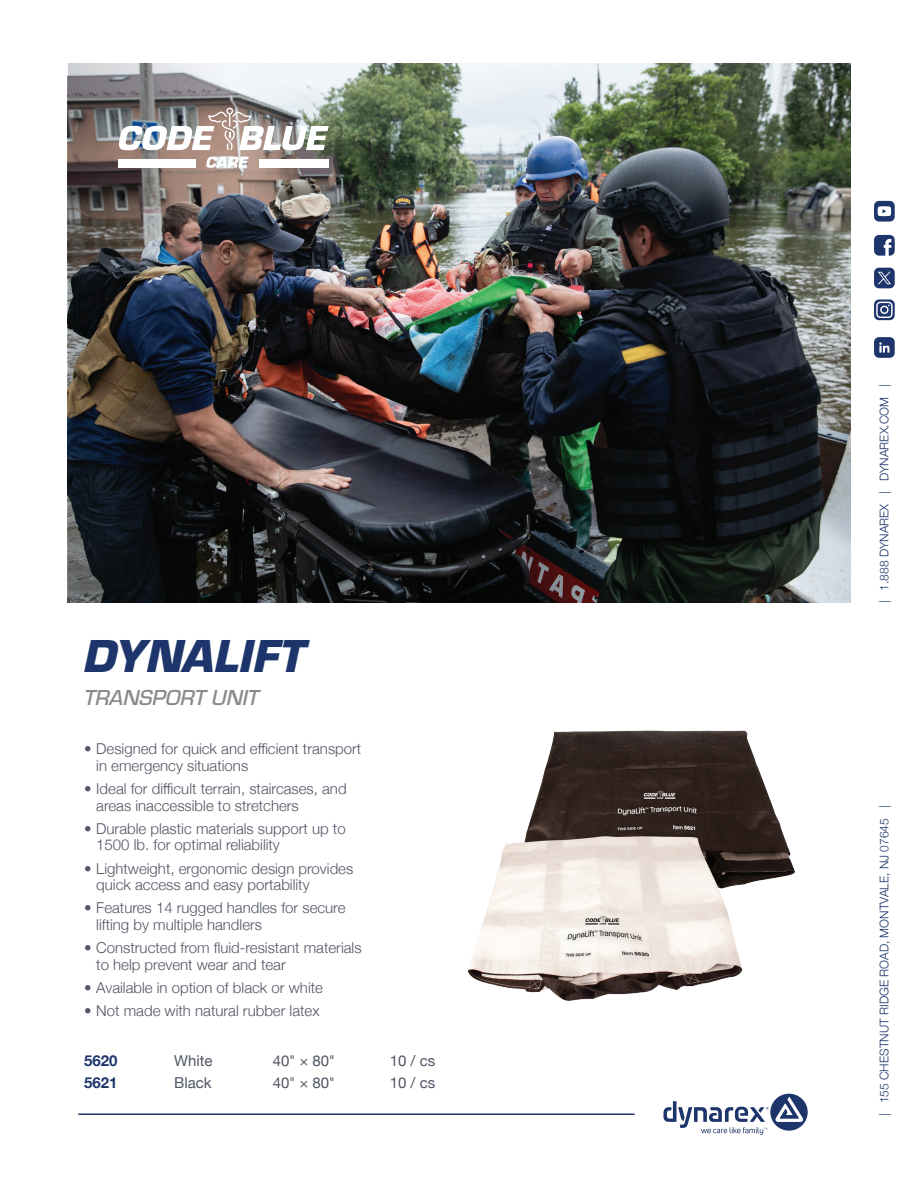
<style>
.page{position:relative;width:918px;height:1188px;background:#fff}
.page>*{position:absolute;margin:0;border:0;box-sizing:border-box;transform-origin:0 0}
.t1{font:italic 900 48px "Eurostile";color:#1d356b}
.t2{font:22.5px "Eurostile Med Ita";color:#898a8e}
.t3{font:300 15px/16.5px "Helvetica Neue";color:#515564}
.t4{font:15px "Helvetica Neue";color:#515564}
.t5{font:700 15px "Helvetica Neue";color:#1d356b}
.t6{font:300 12px "Helvetica Neue";color:#1d356b}
.s1{font-weight:300}
</style>
<div class="page">
<svg style="left:874px;top:235px;width:21px;height:21px"></svg>
<svg style="left:874px;top:299px;width:21px;height:21px"></svg>
<svg style="left:874px;top:268px;width:21px;height:20px"></svg>
<svg style="left:874px;top:201px;width:21px;height:21px"></svg>
<svg style="left:874px;top:337px;width:21px;height:21px"></svg>
<svg style="left:663px;top:1094px;width:145px;height:41px"></svg>
<hr style="left:78px;top:1114px;width:557px;height:1px;background:#1d356b">
<img style="left:334px;top:63px;width:516px;height:540px">
<img style="left:68px;top:63px;width:266px;height:540px">
<img style="left:119px;top:108px;width:210px;height:42px">
<svg style="left:206px;top:157px;width:43px;height:11px"></svg>
<div style="left:119px;top:159px;width:77px;height:9px;background:#fff"></div>
<div style="left:259px;top:159px;width:70px;height:9px;background:#fff"></div>
<img style="left:468px;top:730px;width:327px;height:271px">
<h1 class="t1" style="left:84px;top:621px;width:223px">DYNALIFT</h1>
<h2 class="t2" style="left:84px;top:682px;width:176px">TRANSPORT UNIT</h2>
<p class="t3" style="left:96px;top:740px;width:267px;text-indent:-12px">• Designed for quick and efficient transport in emergency situations</p>
<p class="t3" style="left:96px;top:780px;width:252px;text-indent:-12px">• Ideal for difficult terrain, staircases, and areas inaccessible to stretchers</p>
<p class="t3" style="left:96px;top:819px;width:251px;text-indent:-12px">• Durable plastic materials support up to<br>1500 lb. for optimal reliability</p>
<p class="t3" style="left:96px;top:859px;width:259px;text-indent:-12px">• Lightweight, ergonomic design provides quick access and easy portability</p>
<p class="t3" style="left:96px;top:899px;width:251px;text-indent:-12px">• Features 14 rugged handles for secure lifting by multiple handlers</p>
<p class="t3" style="left:96px;top:939px;width:267px;text-indent:-12px">• Constructed from fluid-resistant materials to help prevent wear and tear</p>
<p class="t3" style="left:84px;top:978px;width:240px">• Available in option of black or white</p>
<p class="t3" style="left:84px;top:1002px;width:237px">• Not made with natural rubber latex</p>
<p class="t5" style="left:84px;top:1049px;width:35px">5620</p>
<p class="t4" style="left:174px;top:1050px;width:40px">White</p>
<p class="t4" style="left:273px;top:1050px;width:63px">40<span class="s1">"</span> × 80<span class="s1">"</span></p>
<p class="t4" style="left:390px;top:1050px;width:47px">10 / cs</p>
<p class="t5" style="left:84px;top:1071px;width:35px">5621</p>
<p class="t4" style="left:174px;top:1072px;width:39px">Black</p>
<p class="t4" style="left:273px;top:1072px;width:63px">40<span class="s1">"</span> × 80<span class="s1">"</span></p>
<p class="t4" style="left:390px;top:1072px;width:47px">10 / cs</p>
<p class="t6" style="left:875px;top:603px;width:221px;rotate:-90deg">| 1.888 DYNAREX | DYNAREX.COM |</p>
<p class="t6" style="left:875px;top:1116px;width:312px;rotate:-90deg">| 155 CHESTNUT RIDGE ROAD, MONTVALE, NJ 07645 |</p>
</div>
